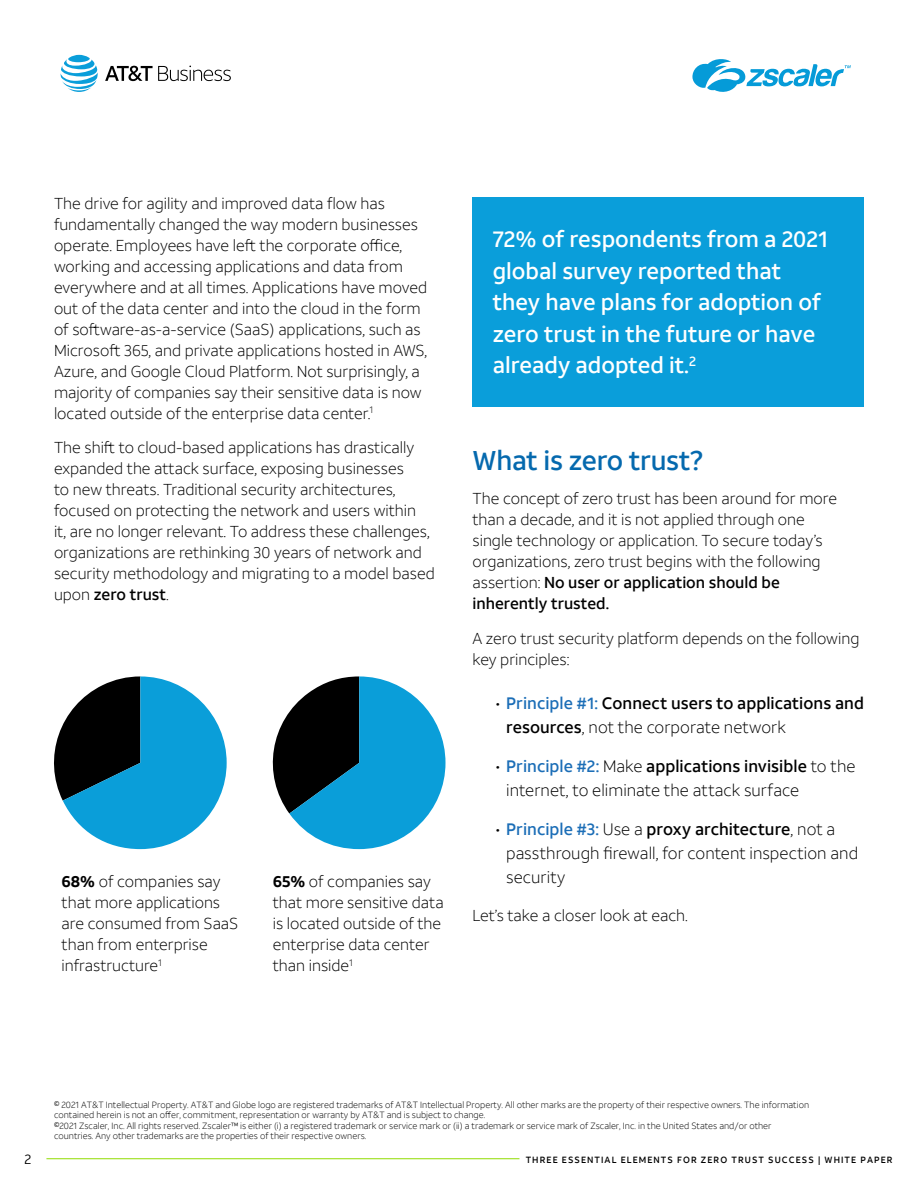
<style>
.page{position:relative;width:918px;height:1188px;background:#fff}
.page>*{position:absolute;margin:0;border:0;box-sizing:border-box;transform-origin:0 0}
.t1{font:500 27px "ATT Aleck Sans";letter-spacing:-.01em;color:#0569ae}
.t2{font:500 22.5px/31.5px "ATT Aleck Sans";color:#fff}
.t3{font:300 16.5px/24px "ATT Aleck Sans";letter-spacing:.005em;color:#000}
.t4{font:500 16.5px/24px "ATT Aleck Sans";letter-spacing:.005em;color:#000}
.t5{font:300 15.75px/21px "ATT Aleck Sans";color:#000}
.t6{font:13.5px "ATT Aleck Sans";color:#000}
.t7{font:300 9px/10.5px "ATT Aleck Sans";color:#000}
.t8{font:500 9px "ATT Aleck Sans";letter-spacing:.12em;color:#000}
.s1{font-weight:500}
.s2{font-weight:300}
.s3{color:#1c6eb7}
.s4{font-weight:500;color:#1c6eb7}
.s5{font-weight:700}
</style>
<div class="page">
<div style="left:472px;top:197px;width:392px;height:209px;background:#0a9eda"></div>
<hr style="left:46px;top:1158px;width:473px;height:1px;background:#91dc00">
<svg style="left:272px;top:676px;width:174px;height:173px"></svg>
<svg style="left:54px;top:676px;width:173px;height:173px"></svg>
<svg style="left:61px;top:55px;width:37px;height:37px"></svg>
<svg style="left:105px;top:66px;width:126px;height:15px"></svg>
<svg style="left:692px;top:59px;width:159px;height:33px"></svg>
<p class="t5" style="left:54px;top:193px;width:375px">The drive for agility and improved data flow has fundamentally changed the way modern businesses operate. Employees have left the corporate office, working and accessing applications and data from everywhere and at all times. Applications have moved out of the data center and into the cloud in the form of software-as-a-service (SaaS) applications, such as Microsoft 365, and private applications hosted in AWS, Azure, and Google Cloud Platform. Not surprisingly, a majority of companies say their sensitive data is now located outside of the enterprise data center.<sup>1</sup></p>
<p class="t5" style="left:54px;top:437px;width:382px">The shift to cloud-based applications has drastically expanded the attack surface, exposing businesses<br>to new threats. Traditional security architectures, focused on protecting the network and users within<br>it, are no longer relevant. To address these challenges, organizations are rethinking 30 years of network and security methodology and migrating to a model based upon <span class="s1">zero trust</span>.</p>
<h1 class="t1" style="left:472px;top:444px;width:232px">What is zero trust?</h1>
<h2 class="t2" style="left:493px;top:224px;width:337px">72% of respondents from a 2021 global survey reported that they have plans for adoption of zero trust in the future or have already adopted it.<sup>2</sup></h2>
<p class="t5" style="left:472px;top:488px;width:366px">The concept of zero trust has been around for more than a decade, and it is not applied through one single technology or application. To secure today’s organizations, zero trust begins with the following assertion: <span class="s1">No user or application should be inherently trusted.</span></p>
<p class="t5" style="left:472px;top:628px;width:388px">A zero trust security platform depends on the following key principles:</p>
<p class="t4" style="left:506px;top:691px;width:359px;text-indent:-10px"><span class="s2">•</span> <span class="s3">Principle #1:</span> Connect users to applications and resources<span class="s2">, not the corporate network</span></p>
<p class="t3" style="left:506px;top:754px;width:351px;text-indent:-10px">• <span class="s4">Principle #2:</span> Make <span class="s1">applications invisible</span> to the internet, to eliminate the attack surface</p>
<p class="t3" style="left:506px;top:817px;width:353px;text-indent:-10px">• <span class="s4">Principle #3:</span> Use a <span class="s1">proxy architecture</span>, not a passthrough firewall, for content inspection and security</p>
<p class="t5" style="left:472px;top:905px;width:217px">Let’s take a closer look at each.</p>
<p class="t5" style="left:62px;top:871px;width:178px"><span class="s5">68%</span> of companies say that more applications are consumed from SaaS than from enterprise infrastructure<sup>1</sup></p>
<p class="t5" style="left:273px;top:871px;width:172px"><span class="s5">65%</span> of companies say that more sensitive data is located outside of the enterprise data center than inside<sup>1</sup></p>
<p class="t6" style="left:25px;top:1151px;width:8px">2</p>
<p class="t7" style="left:54px;top:1099px;width:757px">© 2021 AT&amp;T Intellectual Property. AT&amp;T and Globe logo are registered trademarks of AT&amp;T Intellectual Property. All other marks are the property of their respective owners. The information contained herein is not an offer, commitment, representation or warranty by AT&amp;T and is subject to change.<br>©2021 Zscaler, Inc. All rights reserved. Zscaler™ is either (i) a registered trademark or service mark or (ii) a trademark or service mark of Zscaler, Inc. in the United States and/or other countries. Any other trademarks are the properties of their respective owners.</p>
<p class="t8" style="left:526px;top:1154px;width:368px">THREE ESSENTIAL ELEMENTS FOR ZERO TRUST SUCCESS | WHITE PAPER</p>
</div>
